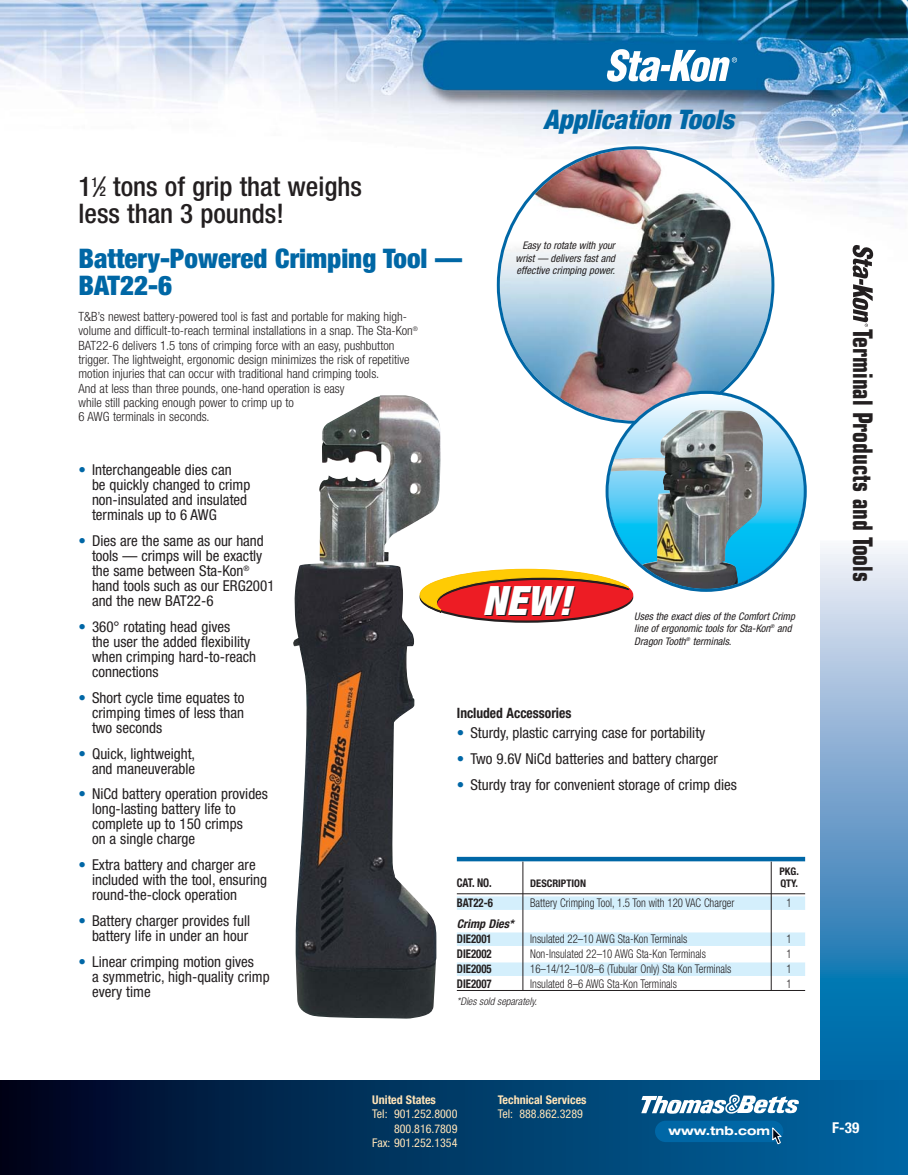
<style>
.page{position:relative;width:908px;height:1175px;background:#fff}
.page>*{position:absolute;margin:0;border:0;box-sizing:border-box;transform-origin:0 0}
.t1{font:italic 900 condensed 40.5px "Helvetica Neue";color:#fff}
.t2{font:500 condensed 27px/27px "Helvetica Neue";color:#231f20}
.t3{font:900 condensed 27px/27px "Helvetica Neue";color:#0067a5}
.t4{font:700 condensed 27px "Eurostile";color:#231f20;scale:.86 1}
.t5{font:italic 900 condensed 27px "Helvetica Neue";color:#0067a5}
.t6{font:condensed 15px/15px "Helvetica Neue";color:#231f20}
.t7{font:700 condensed 15px "Helvetica Neue";color:#fff}
.t8{font:700 condensed 14.25px "Helvetica Neue";color:#231f20;scale:.95 1}
.t9{font:300 condensed 12.75px/14.2px "Helvetica Neue";color:#231f20}
.t10{font:300 condensed 12px "Helvetica Neue";color:#231f20;scale:.9 1}
.t11{font:condensed 12px/14.4px "Helvetica Neue";color:#ffe4b8;text-align:right}
.t12{font:700 condensed 12px "Helvetica Neue";color:#231f20;scale:.9 1}
.t13{font:700 condensed 12px "Helvetica Neue";color:#ffe4b8}
.t14{font:700 expanded 12px "Helvetica Neue";color:#fff}
.t15{font:italic 700 condensed 12px "Helvetica Neue";color:#231f20}
.t16{font:italic condensed 10.5px/12.6px "Helvetica Neue";color:#231f20}
.t17{font:italic 300 condensed 10.5px "Helvetica Neue";color:#231f20}
.t18{font:700 condensed 10.5px "Helvetica Neue";color:#231f20}
.s1{font-size:13.5px}
.s2{color:#0067a6}
</style>
<div class="page">
<img style="left:0;top:0;width:907px;height:301px">
<img style="left:293px;top:395px;width:147px;height:623px">
<svg style="left:820px;top:548px;width:87px;height:532px;background:#6ca3cc"></svg>
<svg style="left:852px;top:245px;width:20px;height:82px"></svg>
<div style="left:456px;top:856px;width:348px;height:5px;background:#0067a6"></div>
<hr style="left:456px;top:893px;width:348px;height:1px;background:#231f20">
<div style="left:456px;top:896px;width:348px;height:14px;background:#d4effc"></div>
<div style="left:456px;top:932px;width:348px;height:14px;background:#d4effc"></div>
<div style="left:456px;top:962px;width:348px;height:14px;background:#d4effc"></div>
<hr style="left:456px;top:990px;width:348px;height:1px;background:#231f20">
<img style="left:496px;top:146px;width:278px;height:245px">
<hr style="left:522px;top:861px;width:1px;height:129px;background:#231f20">
<hr style="left:770px;top:861px;width:1px;height:129px;background:#231f20">
<svg style="left:420px;top:571px;width:213px;height:51px"></svg>
<div style="left:420px;top:569px;width:213px;height:51px;background:#ed1c24;border-radius:50%"></div>
<svg style="left:419px;top:391px;width:387px;height:221px"></svg>
<div style="left:0;top:1080px;width:907px;height:94px;background:linear-gradient(to right,#000622,#006aa7)"></div>
<svg style="left:641px;top:1094px;width:157px;height:20px"></svg>
<div style="left:654px;top:1120px;width:129px;height:22px;background:#0067a6;border-radius:11px"></div>
<svg style="left:771px;top:1127px;width:11px;height:17px"></svg>
<svg style="left:606px;top:49px;width:130px;height:33px"></svg>
<h2 class="t2" style="left:78px;top:176px;width:285px">1<sup>1</sup>⁄<span class="s1">2</span> tons of grip that weighs less than 3 pounds!</h2>
<h2 class="t3" style="left:78px;top:247px;width:385px">Battery-Powered Crimping Tool —<br>BAT22-6</h2>
<p class="t9" style="left:78px;top:311px;width:341px">T&amp;B’s newest battery-powered tool is fast and portable for making high&shy;volume and difficult-to-reach terminal installations in a snap. The Sta-Kon<sup>® </sup>BAT22-6 delivers 1.5 tons of crimping force with an easy, pushbutton trigger. The lightweight, ergonomic design minimizes the risk of repetitive motion injuries that can occur with traditional hand crimping tools.<br>And at less than three pounds, one-hand operation is easy<br>while still packing enough power to crimp up to<br>6 AWG terminals in seconds.</p>
<h2 class="t5" style="left:543px;top:109px;width:197px">Application Tools</h2>
<p class="t16" style="left:515px;top:240px;width:103px;text-align:justify;text-indent:7px">Easy to rotate with your wrist — delivers fast and effective crimping power.</p>
<p class="t6" style="left:92px;top:464px;width:160px;text-indent:-14px"><span class="s2">•</span> Interchangeable dies can<br>be quickly changed to crimp non-insulated and insulated terminals up to 6 AWG</p>
<p class="t6" style="left:92px;top:534px;width:184px;text-indent:-14px"><span class="s2">•</span> Dies are the same as our hand tools — crimps will be exactly the same between Sta-Kon<sup>® </sup>hand tools such as our ERG2001 and the new BAT22-6</p>
<p class="t6" style="left:92px;top:620px;width:165px;text-indent:-14px"><span class="s2">•</span> 360° rotating head gives<br>the user the added flexibility when crimping hard-to-reach connections</p>
<p class="t6" style="left:92px;top:691px;width:154px;text-align:justify;text-indent:-14px"><span class="s2">•</span> Short cycle time equates to crimping times of less than two seconds</p>
<p class="t6" style="left:78px;top:747px;width:118px;text-align:right"><span class="s2">•</span> Quick, lightweight, and maneuverable</p>
<p class="t6" style="left:92px;top:788px;width:177px;text-indent:-14px"><span class="s2">•</span> NiCd battery operation provides long-lasting battery life to complete up to 150 crimps<br>on a single charge</p>
<p class="t6" style="left:92px;top:858px;width:176px;text-indent:-14px"><span class="s2">•</span> Extra battery and charger are included with the tool, ensuring round-the-clock operation</p>
<p class="t6" style="left:78px;top:914px;width:173px;text-align:right"><span class="s2">•</span> Battery charger provides full battery life in under an hour</p>
<p class="t6" style="left:92px;top:955px;width:179px;text-indent:-14px"><span class="s2">•</span> Linear crimping motion gives<br>a symmetric, high-quality crimp every time</p>
<h1 class="t1" style="left:482px;top:586px;width:90px">NEW!</h1>
<p class="t16" style="left:634px;top:610px;width:164px">Uses the exact dies of the Comfort Crimp line of ergonomic tools for Sta-Kon<sup>®</sup> and<br>Dragon Tooth<sup>®</sup> terminals.</p>
<p class="t8" style="left:456px;top:707px;width:122px">Included Accessories</p>
<p class="t6" style="left:456px;top:726px;width:250px"><span class="s2">•</span> Sturdy, plastic carrying case for portability</p>
<p class="t6" style="left:456px;top:752px;width:262px"><span class="s2">•</span> Two 9.6V NiCd batteries and battery charger</p>
<p class="t6" style="left:456px;top:778px;width:281px"><span class="s2">•</span> Sturdy tray for convenient storage of crimp dies</p>
<p class="t18" style="left:779px;top:868px;width:21px">PKG.</p>
<p class="t12" style="left:456px;top:878px;width:40px">CAT. NO.</p>
<p class="t18" style="left:530px;top:880px;width:57px">DESCRIPTION</p>
<p class="t18" style="left:780px;top:880px;width:19px">QTY.</p>
<p class="t12" style="left:456px;top:898px;width:42px">BAT22-6</p>
<p class="t10" style="left:530px;top:898px;width:228px">Battery Crimping Tool, 1.5 Ton with 120 VAC Charger</p>
<p class="t10" style="left:786px;top:898px;width:7px">1</p>
<p class="t15" style="left:456px;top:919px;width:58px">Crimp Dies*</p>
<p class="t12" style="left:456px;top:934px;width:40px">DIE2001</p>
<p class="t10" style="left:530px;top:934px;width:176px">Insulated 22–10 AWG Sta-Kon Terminals</p>
<p class="t10" style="left:786px;top:934px;width:7px">1</p>
<p class="t12" style="left:456px;top:949px;width:40px">DIE2002</p>
<p class="t10" style="left:530px;top:949px;width:197px">Non-Insulated 22–10 AWG Sta-Kon Terminals</p>
<p class="t10" style="left:786px;top:949px;width:7px">1</p>
<p class="t12" style="left:456px;top:964px;width:40px">DIE2005</p>
<p class="t10" style="left:530px;top:964px;width:225px">16–14/12–10/8–6 (Tubular Only) Sta Kon Terminals</p>
<p class="t10" style="left:786px;top:964px;width:7px">1</p>
<p class="t12" style="left:456px;top:979px;width:40px">DIE2007</p>
<p class="t10" style="left:530px;top:979px;width:164px">Insulated 8–6 AWG Sta-Kon Terminals</p>
<p class="t10" style="left:786px;top:979px;width:7px">1</p>
<p class="t17" style="left:456px;top:997px;width:84px">*Dies sold separately.</p>
<h2 class="t4" style="left:872px;top:329px;width:295px;rotate:90deg">Terminal Products and Tools</h2>
<p class="t13" style="left:372px;top:1095px;width:65px">United States</p>
<p class="t11" style="left:372px;top:1107px;width:87px">Tel: 901.252.8000<br>800.816.7809<br>Fax: 901.252.1354</p>
<p class="t13" style="left:497px;top:1095px;width:90px">Technical Services</p>
<p class="t11" style="left:497px;top:1107px;width:87px">Tel: 888.862.3289</p>
<p class="t14" style="left:668px;top:1126px;width:103px">www.tnb.com</p>
<p class="t7" style="left:832px;top:1122px;width:28px">F-39</p>
</div>
